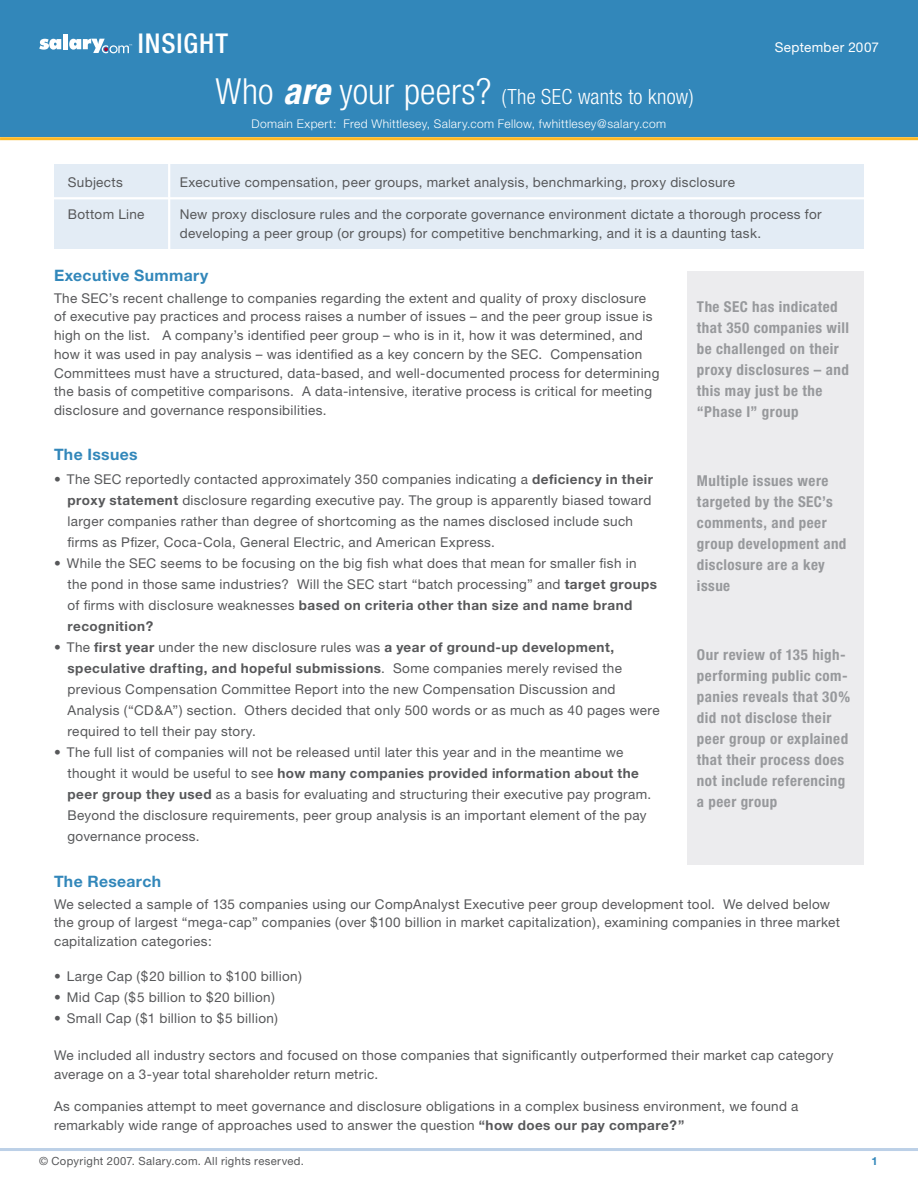
<style>
.page{position:relative;width:918px;height:1188px;background:#fff}
.page>*{position:absolute;margin:0;border:0;box-sizing:border-box;transform-origin:0 0}
.text-1{font:500 condensed 27.3px "Helvetica Neue";letter-spacing:.035em;color:#fff}
.text-1-2{font:300 condensed 21px "Helvetica Neue";letter-spacing:.005em;color:#fff}
.subhead_2{font:700 15.75px "Helvetica Neue";letter-spacing:.02em;color:#3287ba}
.Quote_text{font:700 condensed 15px/21px "Helvetica Neue";letter-spacing:.03em;color:#97999c}
.text-1-3{font:13.5px/18.8px "Helvetica Neue";letter-spacing:.025em;color:#57585a}
.bulletted_List{font:13.5px/21px "Helvetica Neue";letter-spacing:.025em;color:#57585a}
.text-1-4{font:13.5px "Helvetica Neue";letter-spacing:.025em;color:#fff}
.text-1-5{font:300 12px "Helvetica Neue";letter-spacing:.03em;color:#fff}
.text-1-6{font:11.25px "Helvetica Neue";letter-spacing:.03em;color:#57585a}
.text-1-7{font:700 11.25px "Helvetica Neue";color:#3287ba}
.s1{font-size:36px}
.s2{font-weight:700;font-style:italic;font-size:36px}
.s3{font-weight:700}
</style>
<div class="page">
<div style="left:687px;top:272px;width:177px;height:594px;background:#ececee"></div>
<hr style="left:0;top:1148px;width:918px;height:3px;background:#bcd0e7">
<div style="left:0;top:0;width:918px;height:136px;background:#3287ba"></div>
<svg style="left:39px;top:39px;width:22px;height:11px"></svg>
<div style="left:63px;top:34px;width:5px;height:15px;background:#fff"></div>
<svg style="left:69px;top:39px;width:63px;height:14px"></svg>
<hr style="left:0;top:137px;width:918px;height:3px;background:#fcb825">
<div style="left:54px;top:165px;width:810px;height:84px;background:#e3ecf5"></div>
<hr style="left:168px;top:153px;width:2px;height:104px;background:#fff">
<hr style="left:51px;top:197px;width:831px;height:2px;background:#fff">
<p class="text-1" style="left:138px;top:27px;width:92px">insight</p>
<p class="text-1-2" style="left:215px;top:84px;width:480px"><span class="s1">Who</span> <span class="s2">are</span> <span class="s1">your peers?</span> (The SEC wants to know)</p>
<p class="text-1-5" style="left:251px;top:116px;width:416px">Domain Expert: Fred Whittlesey, Salary.com Fellow, fwhittlesey@salary.com</p>
<p class="text-1-4" style="left:775px;top:39px;width:106px">September 2007</p>
<p class="text-1-3" style="left:68px;top:173px;width:57px">Subjects</p>
<p class="text-1-3" style="left:180px;top:173px;width:557px">Executive compensation, peer groups, market analysis, benchmarking, proxy disclosure</p>
<p class="text-1-3" style="left:68px;top:205px;width:78px">Bottom Line</p>
<p class="text-1-3" style="left:180px;top:205px;width:643px">New proxy disclosure rules and the corporate governance environment dictate a thorough process for developing a peer group (or groups) for competitive benchmarking, and it is a daunting task.</p>
<p class="subhead_2" style="left:54px;top:265px;width:156px">Executive Summary</p>
<p class="text-1-3" style="left:54px;top:288px;width:607px">The SEC’s recent challenge to companies regarding the extent and quality of proxy disclosure of executive pay practices and process raises a number of issues – and the peer group issue is high on the list. A company’s identified peer group – who is in it, how it was determined, and how it was used in pay analysis – was identified as a key concern by the SEC. Compensation Committees must have a structured, data-based, and well-documented process for determining the basis of competitive comparisons. A data-intensive, iterative process is critical for meeting disclosure and governance responsibilities.</p>
<p class="subhead_2" style="left:54px;top:445px;width:85px">The Issues</p>
<p class="bulletted_List" style="left:68px;top:469px;width:587px;text-indent:-14px">• The SEC reportedly contacted approximately 350 companies indicating a <span class="s3">deficiency in their proxy statement</span> disclosure regarding executive pay. The group is apparently biased toward larger companies rather than degree of shortcoming as the names disclosed include such firms as Pfizer, Coca-Cola, General Electric, and American Express.</p>
<p class="bulletted_List" style="left:68px;top:553px;width:591px;text-indent:-14px">• While the SEC seems to be focusing on the big fish what does that mean for smaller fish in the pond in those same industries? Will the SEC start “batch processing” and <span class="s3">target groups </span>of firms with disclosure weaknesses <span class="s3">based on criteria other than size and name brand recognition?</span></p>
<p class="bulletted_List" style="left:68px;top:637px;width:594px;text-indent:-14px">• The <span class="s3">first year</span> under the new disclosure rules was <span class="s3">a year of ground-up development, speculative drafting, and hopeful submissions</span>. Some companies merely revised the previous Compensation Committee Report into the new Compensation Discussion and Analysis (“CD&amp;A”) section. Others decided that only 500 words or as much as 40 pages were required to tell their pay story.</p>
<p class="bulletted_List" style="left:68px;top:742px;width:585px;text-indent:-14px">• The full list of companies will not be released until later this year and in the meantime we thought it would be useful to see <span class="s3">how many companies provided information about the peer group they used</span> as a basis for evaluating and structuring their executive pay program.<br>Beyond the disclosure requirements, peer group analysis is an important element of the pay governance process.</p>
<p class="Quote_text" style="left:697px;top:296px;width:154px">The SEC has indicated that 350 companies will be challenged on their proxy disclosures – and this may just be the “Phase I” group</p>
<p class="Quote_text" style="left:697px;top:470px;width:151px">Multiple issues were targeted by the SEC’s comments, and peer group development and disclosure are a key issue</p>
<p class="Quote_text" style="left:697px;top:644px;width:155px">Our review of 135 high&shy;performing public com&shy;panies reveals that 30% did not disclose their peer group or explained that their process does not include referencing a peer group</p>
<p class="subhead_2" style="left:54px;top:871px;width:109px">The Research</p>
<p class="text-1-3" style="left:54px;top:894px;width:787px">We selected a sample of 135 companies using our CompAnalyst Executive peer group development tool. We delved below the group of largest “mega-cap” companies (over $100 billion in market capitalization), examining companies in three market capitalization categories:</p>
<p class="bulletted_List" style="left:54px;top:965px;width:249px">• Large Cap ($20 billion to $100 billion)</p>
<p class="bulletted_List" style="left:54px;top:986px;width:222px">• Mid Cap ($5 billion to $20 billion)</p>
<p class="bulletted_List" style="left:54px;top:1007px;width:226px">• Small Cap ($1 billion to $5 billion)</p>
<p class="text-1-3" style="left:54px;top:1046px;width:781px">We included all industry sectors and focused on those companies that significantly outperformed their market cap category average on a 3-year total shareholder return metric.</p>
<p class="text-1-3" style="left:54px;top:1097px;width:746px">As companies attempt to meet governance and disclosure obligations in a complex business environment, we found a remarkably wide range of approaches used to answer the question <span class="s3">“how does our pay compare?”</span></p>
<p class="text-1-6" style="left:39px;top:1154px;width:266px">© Copyright 2007. Salary.com. All rights reserved.</p>
<p class="text-1-7" style="left:871px;top:1154px;width:8px">1</p>
</div>
